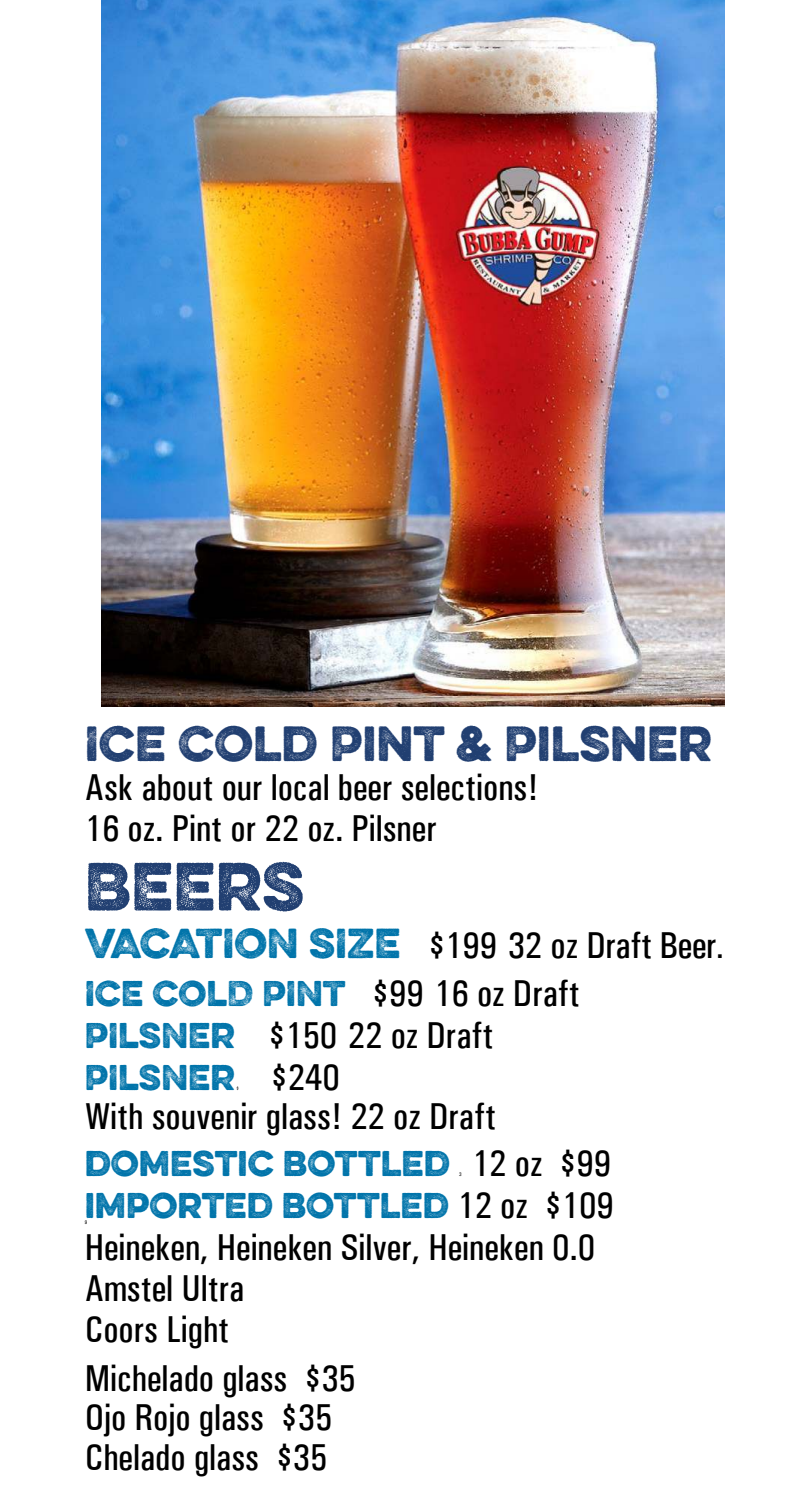
<style>
.page{position:relative;width:810px;height:1508px;background:#fff}
.page>*{position:absolute;margin:0;border:0;box-sizing:border-box;transform-origin:0 0}
.t1{font:60.68px "Eveleth Dot";color:#213f71}
.t2{font:44.25px "Eveleth Dot";color:#213f71}
.t3{font:500 condensed 37.5px/41.2px "Univers";color:#000}
.t4{font:32.03px "Eveleth Dot";color:#0074aa}
.t5{font:500 condensed 5.25px "Univers";color:#000}
.s1{font-family:"Eveleth Dot";font-weight:400;font-stretch:normal;color:#0074aa}
.s2{font-size:33.75px}
.s3{font-family:"Eveleth Dot";font-weight:400;font-stretch:normal;font-size:32.03px;color:#0074aa}
</style>
<div class="page">
<img style="left:102px;top:0;width:622px;height:707px">
<p class="t2" style="left:85px;top:711px;width:629px">ICE COLD PINT &amp; PILSNER</p>
<p class="t3" style="left:85px;top:768px;width:455px;line-height:41.8px">Ask about our local beer selections!<br>16 oz. Pint or 22 oz. Pilsner</p>
<h1 class="t1" style="left:85px;top:843px;width:221px">BEERS</h1>
<p class="t3" style="left:85px;top:923px;width:640px;line-height:47.9px"><span class="s1">VACATION SIZE</span> $199 32 oz Draft Beer<span class="s2">.<br></span><span class="s3">ICE COLD PINT</span> $99 16 oz Draft</p>
<p class="t3" style="left:85px;top:1016px;width:410px"><span class="s3">PILSNER</span> $150 22 oz Draft</p>
<p class="t4" style="left:85px;top:1054px;width:152px">PILSNER</p>
<p class="t3" style="left:85px;top:1059px;width:413px;line-height:39px;text-indent:186px">$240<br>With souvenir glass! 22 oz Draft</p>
<p class="t4" style="left:85px;top:1141px;width:367px">DOMESTIC BOTTLED</p>
<p class="t5" style="left:237px;top:1085px;width:4px">$</p>
<p class="t3" style="left:472px;top:1145px;width:140px">12 oz $99</p>
<p class="t5" style="left:459px;top:1171px;width:4px">3</p>
<p class="t3" style="left:85px;top:1187px;width:530px;text-indent:373px">12 oz $109<br>Heineken, Heineken Silver, Heineken 0.0<br>Amstel Ultra<br>Coors Light</p>
<p class="t3" style="left:85px;top:1358px;width:273px;line-height:39.6px">Michelado glass $35<br>Ojo Rojo glass $35<br>Chelado glass $35</p>
<p class="t4" style="left:85px;top:1183px;width:366px">IMPORTED BOTTLED</p>
<p class="t5" style="left:85px;top:1219px;width:4px">9</p>
</div>
